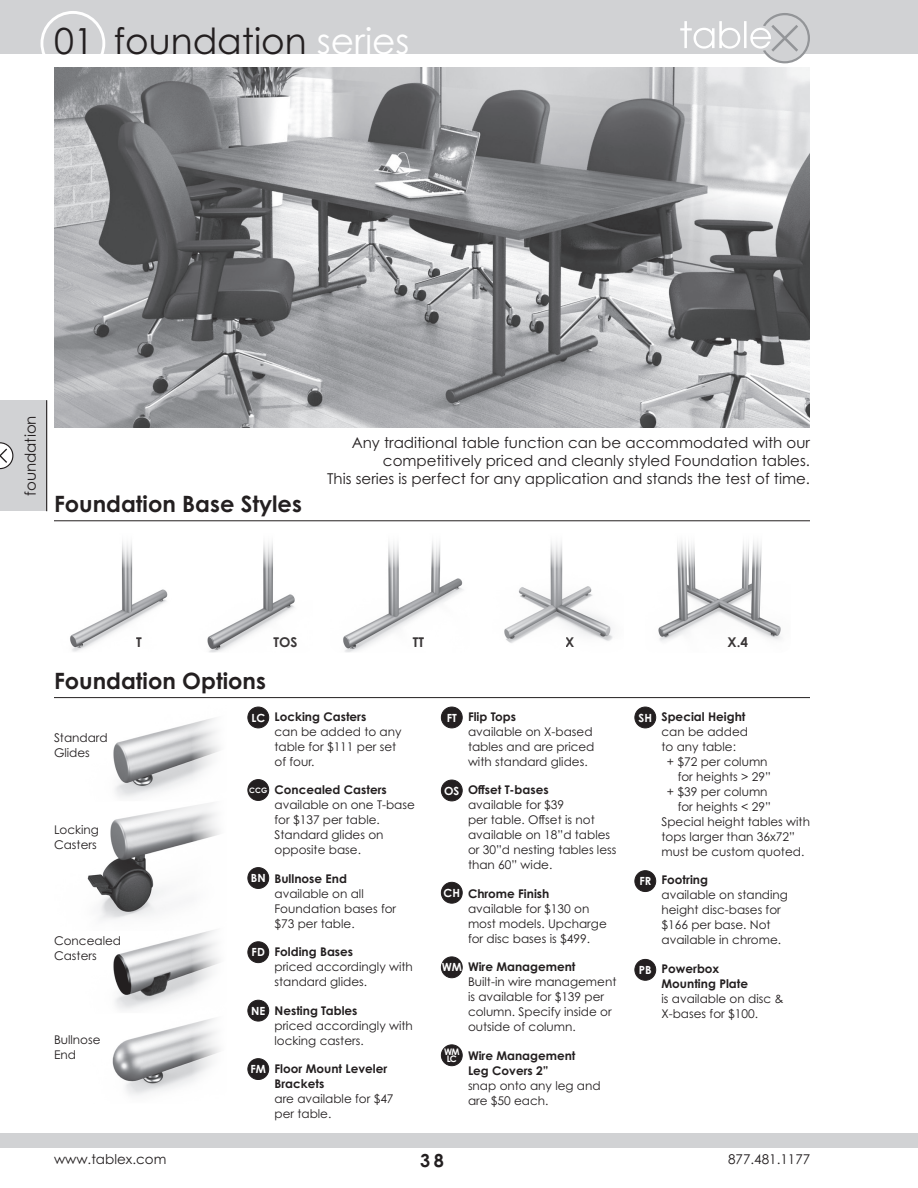
<style>
.page{position:relative;width:918px;height:1188px;background:#fff}
.page>*{position:absolute;margin:0;border:0;box-sizing:border-box;transform-origin:0 0}
.t1{font:36px "Century Gothic Pro";color:#231f20}
.t2{font:700 22.5px "Century Gothic Pro";color:#231f20}
.t3{font:700 18px "Century Gothic Pro";color:#231f20}
.t4{font:15px/18px "Century Gothic Pro";color:#231f20;text-align:right}
.t5{font:13.5px "Century Gothic Pro";color:#231f20}
.t6{font:700 13.5px "Century Gothic Pro";color:#231f20}
.t7{font:12px/15px "Century Gothic Pro";color:#231f20}
.t8{font:700 12px "Century Gothic Pro";color:#231f20}
.t9{font:700 11.25px "Century Gothic Pro";color:#fff}
.t10{font:700 9px "Century Gothic Pro";color:#fff}
.t11{font:700 7.5px "Century Gothic Pro";color:#fff}
.s1{color:#fff}
.s2{font-weight:700}
</style>
<div class="page">
<div style="left:0;top:1133px;width:918px;height:15px;background:#d1d2d4"></div>
<div style="left:0;top:0;width:918px;height:54px;background:#d1d2d4"></div>
<svg style="left:41px;top:11px;width:64px;height:57px"></svg>
<div style="left:0;top:400px;width:47px;height:111px;background:#d1d2d4"></div>
<svg style="left:0;top:442px;width:14px;height:27px"></svg>
<hr style="left:46px;top:400px;width:1px;height:111px;background:#231f20">
<svg style="left:680px;top:13px;width:130px;height:50px"></svg>
<img style="left:54px;top:68px;width:756px;height:360px">
<hr style="left:54px;top:520px;width:756px;height:1px;background:#231f20">
<img style="left:70px;top:541px;width:98px;height:111px">
<img style="left:207px;top:541px;width:88px;height:112px">
<img style="left:504px;top:542px;width:109px;height:101px">
<img style="left:658px;top:541px;width:124px;height:101px">
<img style="left:112px;top:1018px;width:108px;height:78px">
<hr style="left:54px;top:697px;width:756px;height:1px;background:#231f20">
<img style="left:54px;top:697px;width:176px;height:89px">
<img style="left:87px;top:786px;width:133px;height:119px">
<img style="left:100px;top:905px;width:120px;height:105px">
<img style="left:343px;top:541px;width:120px;height:111px">
<div style="left:248px;top:707px;width:21px;height:21px;background:#231f20;border-radius:50%"></div>
<div style="left:247px;top:707px;width:22px;height:21px;border:1px solid #231f20;border-radius:50%"></div>
<div style="left:248px;top:780px;width:21px;height:20px;background:#231f20;border-radius:50%"></div>
<div style="left:247px;top:779px;width:22px;height:22px;border:1px solid #231f20;border-radius:50%"></div>
<div style="left:441px;top:780px;width:21px;height:21px;background:#231f20;border-radius:50%"></div>
<div style="left:441px;top:780px;width:22px;height:21px;border:1px solid #231f20;border-radius:50%"></div>
<div style="left:441px;top:957px;width:21px;height:21px;background:#231f20;border-radius:50%"></div>
<div style="left:441px;top:957px;width:22px;height:21px;border:1px solid #231f20;border-radius:50%"></div>
<div style="left:635px;top:707px;width:21px;height:21px;background:#231f20;border-radius:50%"></div>
<div style="left:635px;top:707px;width:21px;height:21px;border:1px solid #231f20;border-radius:50%"></div>
<div style="left:635px;top:959px;width:21px;height:21px;background:#231f20;border-radius:50%"></div>
<div style="left:634px;top:959px;width:22px;height:22px;border:1px solid #231f20;border-radius:50%"></div>
<div style="left:248px;top:868px;width:21px;height:20px;background:#231f20;border-radius:50%"></div>
<div style="left:247px;top:867px;width:22px;height:22px;border:1px solid #231f20;border-radius:50%"></div>
<div style="left:441px;top:882px;width:21px;height:21px;background:#231f20;border-radius:50%"></div>
<div style="left:441px;top:882px;width:22px;height:22px;border:1px solid #231f20;border-radius:50%"></div>
<div style="left:635px;top:871px;width:21px;height:21px;background:#231f20;border-radius:50%"></div>
<div style="left:635px;top:870px;width:21px;height:22px;border:1px solid #231f20;border-radius:50%"></div>
<div style="left:441px;top:1045px;width:21px;height:21px;background:#231f20;border-radius:50%"></div>
<div style="left:441px;top:1044px;width:22px;height:22px;border:1px solid #231f20;border-radius:50%"></div>
<div style="left:248px;top:942px;width:21px;height:21px;background:#231f20;border-radius:50%"></div>
<div style="left:247px;top:941px;width:22px;height:22px;border:1px solid #231f20;border-radius:50%"></div>
<div style="left:441px;top:707px;width:21px;height:21px;background:#231f20;border-radius:50%"></div>
<div style="left:441px;top:707px;width:22px;height:21px;border:1px solid #231f20;border-radius:50%"></div>
<div style="left:248px;top:1000px;width:21px;height:21px;background:#231f20;border-radius:50%"></div>
<div style="left:247px;top:1000px;width:22px;height:21px;border:1px solid #231f20;border-radius:50%"></div>
<div style="left:248px;top:1059px;width:21px;height:21px;background:#231f20;border-radius:50%"></div>
<div style="left:247px;top:1058px;width:22px;height:22px;border:1px solid #231f20;border-radius:50%"></div>
<h1 class="t1" style="left:54px;top:19px;width:357px">01 foundation <span class="s1">series</span></h1>
<p class="t4" style="left:21px;top:496px;width:82px;rotate:-90deg">foundation</p>
<p class="t2" style="left:54px;top:490px;width:249px">Foundation Base Styles</p>
<p class="t4" style="left:327px;top:434px;width:484px">Any traditional table function can be accommodated with our competitively priced and cleanly styled Foundation tables.<br>This series is perfect for any application and stands the test of time.</p>
<p class="t6" style="left:136px;top:634px;width:7px">T</p>
<p class="t6" style="left:273px;top:634px;width:26px">TOS</p>
<p class="t6" style="left:566px;top:634px;width:11px">X</p>
<p class="t6" style="left:728px;top:634px;width:22px">X.4</p>
<p class="t6" style="left:413px;top:634px;width:13px">TT</p>
<p class="t2" style="left:54px;top:667px;width:213px">Foundation Options</p>
<p class="t7" style="left:54px;top:730px;width:55px">Standard<br>Glides</p>
<p class="t7" style="left:54px;top:822px;width:46px">Locking<br>Casters</p>
<p class="t7" style="left:54px;top:933px;width:69px">Concealed<br>Casters</p>
<p class="t7" style="left:54px;top:1032px;width:48px">Bullnose<br>End</p>
<p class="t7" style="left:274px;top:709px;width:129px"><span class="s2">Locking Casters<br></span>can be added to any table for $111 per set of four.</p>
<p class="t7" style="left:274px;top:782px;width:142px"><span class="s2">Concealed Casters </span>available on one T-base for $137 per table.<br>Standard glides on opposite base.</p>
<p class="t7" style="left:274px;top:871px;width:123px"><span class="s2">Bullnose End </span>available on all<br>Foundation bases for $73 per table.</p>
<p class="t7" style="left:274px;top:944px;width:140px"><span class="s2">Folding Bases<br></span>priced accordingly with standard glides.</p>
<p class="t7" style="left:274px;top:1003px;width:140px"><span class="s2">Nesting Tables<br></span>priced accordingly with locking casters.</p>
<p class="t7" style="left:274px;top:1061px;width:121px"><span class="s2">Floor Mount Leveler<br>Brackets<br></span>are available for $47 per table.</p>
<p class="t7" style="left:468px;top:709px;width:128px"><span class="s2">Flip Tops<br></span>available on X-based tables and are priced with standard glides.</p>
<p class="t7" style="left:468px;top:782px;width:150px"><span class="s2">Offset T-bases<br></span>available for $39<br>per table. Offset is not available on 18”d tables or 30”d nesting tables less than 60” wide.</p>
<p class="t7" style="left:468px;top:886px;width:140px"><span class="s2">Chrome Finish<br></span>available for $130 on most models. Upcharge for disc bases is $499.</p>
<p class="t7" style="left:468px;top:959px;width:150px"><span class="s2">Wire Management<br></span>Built-in wire management is available for $139 per column. Specify inside or outside of column.</p>
<p class="t7" style="left:468px;top:1048px;width:134px"><span class="s2">Wire Management<br>Leg Covers 2”<br></span>snap onto any leg and are $50 each.</p>
<p class="t9" style="left:251px;top:711px;width:15px">LC</p>
<p class="t9" style="left:447px;top:711px;width:12px">FT</p>
<p class="t11" style="left:249px;top:785px;width:20px">CCG</p>
<p class="t9" style="left:444px;top:784px;width:17px">OS</p>
<p class="t9" style="left:251px;top:871px;width:16px">BN</p>
<p class="t9" style="left:444px;top:886px;width:18px">CH</p>
<p class="t9" style="left:252px;top:945px;width:15px">FD</p>
<p class="t9" style="left:442px;top:960px;width:22px">WM</p>
<p class="t9" style="left:251px;top:1004px;width:16px">NE</p>
<p class="t10" style="left:444px;top:1046px;width:17px">WM</p>
<p class="t10" style="left:447px;top:1053px;width:12px">LC</p>
<p class="t9" style="left:251px;top:1062px;width:17px">FM</p>
<p class="t9" style="left:639px;top:711px;width:15px">SH</p>
<p class="t9" style="left:639px;top:874px;width:13px">FR</p>
<p class="t9" style="left:639px;top:963px;width:14px">PB</p>
<p class="t8" style="left:662px;top:709px;width:85px">Special Height</p>
<p class="t7" style="left:662px;top:724px;width:88px">can be added</p>
<p class="t7" style="left:662px;top:739px;width:76px">to any table:</p>
<p class="t7" style="left:667px;top:754px;width:102px">+ $72 per column</p>
<p class="t7" style="left:678px;top:769px;width:95px">for heights &gt; 29”</p>
<p class="t7" style="left:667px;top:784px;width:102px">+ $39 per column</p>
<p class="t7" style="left:678px;top:799px;width:95px">for heights &lt; 29”</p>
<p class="t7" style="left:662px;top:814px;width:150px">Special height tables with</p>
<p class="t7" style="left:662px;top:829px;width:135px">tops larger than 36x72”</p>
<p class="t7" style="left:662px;top:844px;width:144px">must be custom quoted.</p>
<p class="t7" style="left:662px;top:872px;width:128px"><span class="s2">Footring<br></span>available on standing height disc-bases for $166 per base. Not available in chrome.</p>
<p class="t7" style="left:662px;top:961px;width:124px"><span class="s2">Powerbox<br>Mounting Plate<br></span>is available on disc &amp;<br>X-bases for $100.</p>
<p class="t5" style="left:54px;top:1151px;width:114px">www.tablex.com</p>
<h3 class="t3" style="left:420px;top:1149px;width:25px">38</h3>
<p class="t5" style="left:728px;top:1151px;width:84px">877.481.1177</p>
</div>
